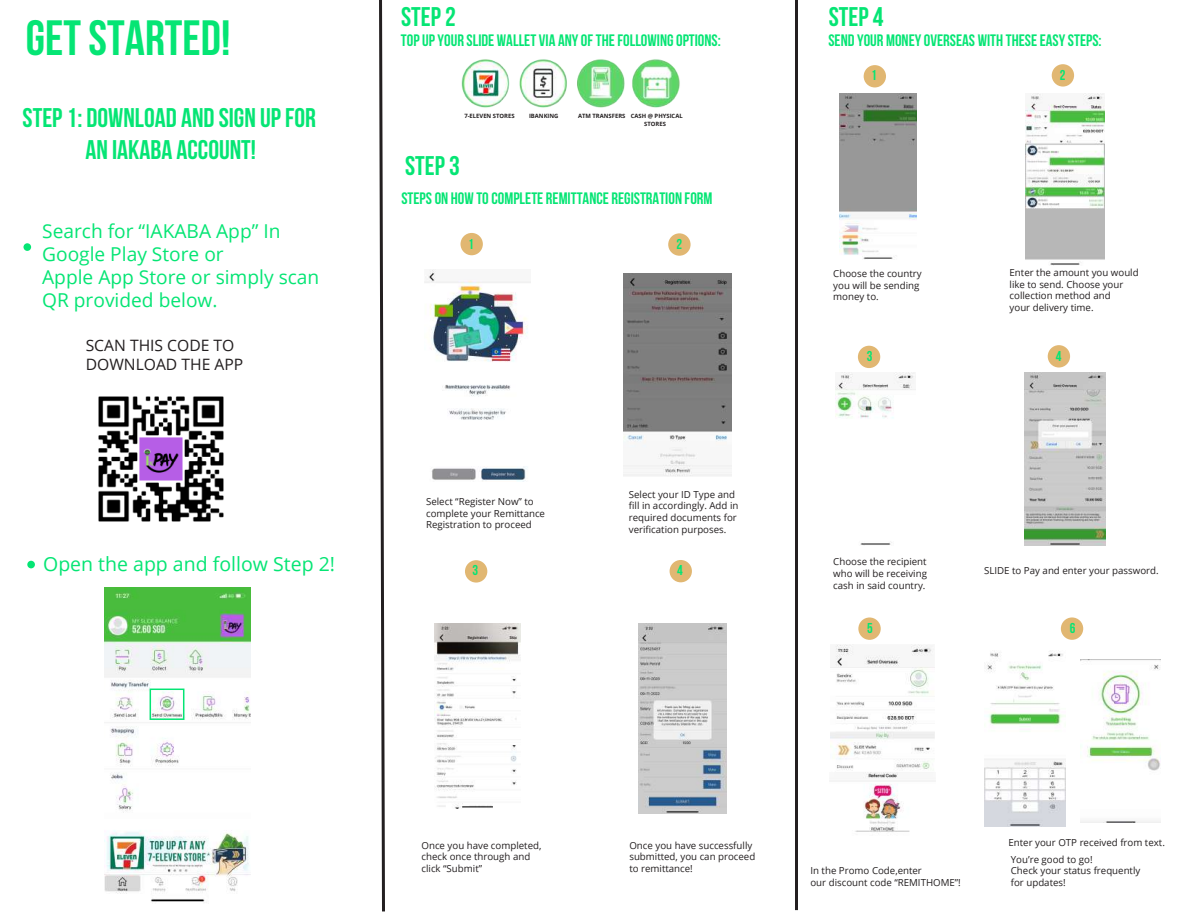
<style>
.page{position:relative;width:1188px;height:918px;background:#fff}
.page>*{position:absolute;margin:0;border:0;box-sizing:border-box;transform-origin:0 0}
.t1{font:49.5px "Bebas Neue";color:#05e574}
.t2{font:27px/32.4px "Bebas Neue";color:#05e574;text-align:center}
.t3{font:19.5px "Open Sans";color:#05e574}
.t4{font:19.2px/23px "Open Sans";color:#05e574}
.t5{font:16.65px "Bebas Neue";color:#05e574}
.t6{font:15.75px/18.8px "Open Sans";color:#231f20}
.t7{font:14.25px "Bebas Neue";color:#05e574}
.t8{font:9.75px/11.7px "Open Sans";color:#231f20}
.t9{font:700 5.85px/8.1px "Open Sans";color:#231f20}
</style>
<div class="page">
<svg style="left:379px;top:0;width:6px;height:911px"></svg>
<hr style="left:795px;top:0;width:3px;height:910px;background:#231f20">
<div style="left:864px;top:65px;width:22px;height:22px;background:#e1b772;border-radius:50%"></div>
<div style="left:1052px;top:64px;width:22px;height:23px;background:#e1b772;border-radius:50%"></div>
<div style="left:858px;top:346px;width:22px;height:22px;background:#e1b772;border-radius:50%"></div>
<div style="left:1048px;top:345px;width:22px;height:23px;background:#e1b772;border-radius:50%"></div>
<div style="left:858px;top:617px;width:23px;height:23px;background:#e1b772;border-radius:50%"></div>
<div style="left:1061px;top:617px;width:22px;height:23px;background:#e1b772;border-radius:50%"></div>
<div style="left:461px;top:233px;width:22px;height:22px;background:#e1b772;border-radius:50%"></div>
<div style="left:668px;top:233px;width:23px;height:23px;background:#e1b772;border-radius:50%"></div>
<div style="left:465px;top:560px;width:22px;height:23px;background:#e1b772;border-radius:50%"></div>
<div style="left:670px;top:560px;width:22px;height:22px;background:#e1b772;border-radius:50%"></div>
<div style="left:23px;top:243px;width:8px;height:8px;background:#05e574;border-radius:50%"></div>
<div style="left:27px;top:561px;width:8px;height:7px;background:#05e574;border-radius:50%"></div>
<img style="left:424px;top:269px;width:107px;height:212px">
<img style="left:623px;top:274px;width:108px;height:202px">
<img style="left:435px;top:623px;width:85px;height:185px">
<img style="left:639px;top:623px;width:88px;height:191px">
<img style="left:1080px;top:659px;width:81px;height:164px">
<img style="left:104px;top:588px;width:146px;height:314px">
<div style="left:150px;top:689px;width:34px;height:31px;border:2px solid #05e574"></div>
<img style="left:1025px;top:94px;width:80px;height:172px">
<img style="left:836px;top:373px;width:79px;height:172px">
<img style="left:830px;top:644px;width:105px;height:188px">
<img style="left:1025px;top:372px;width:80px;height:174px">
<img style="left:985px;top:651px;width:81px;height:175px">
<img style="left:461px;top:59px;width:219px;height:49px">
<img style="left:840px;top:94px;width:77px;height:166px">
<img style="left:98px;top:396px;width:126px;height:126px">
<h1 class="t1" style="left:26px;top:11px;width:206px">GET STARTED!</h1>
<h2 class="t2" style="left:23px;top:101px;width:295px">STEP 1: DOWNLOAD AND SIGN UP FOR<br>AN IAKABA ACCOUNT!</h2>
<h3 class="t4" style="left:42px;top:219px;width:279px">Search for “IAKABA App” In<br>Google Play Store or<br>Apple App Store or simply scan<br>QR provided below.</h3>
<h3 class="t6" style="left:86px;top:336px;width:159px">SCAN THIS CODE TO<br>DOWNLOAD THE APP</h3>
<h3 class="t3" style="left:43px;top:551px;width:293px">Open the app and follow Step 2!</h3>
<h2 class="t2" style="left:401px;top:0;width:56px">STEP 2</h2>
<h3 class="t5" style="left:401px;top:31px;width:321px">TOP UP YOUR SLIDE WALLET VIA ANY OF THE FOLLOWING OPTIONS:</h3>
<p class="t9" style="left:464px;top:112px;width:52px">7-ELEVEN STORES</p>
<p class="t9" style="left:529px;top:112px;width:31px">IBANKING</p>
<p class="t9" style="left:644px;top:112px;width:40px;text-indent:-66px">ATM TRANSFERS CASH @ PHYSICAL<br>STORES</p>
<h2 class="t2" style="left:405px;top:149px;width:56px">STEP 3</h2>
<h3 class="t5" style="left:401px;top:189px;width:313px">STEPS ON HOW TO COMPLETE REMITTANCE REGISTRATION FORM</h3>
<h3 class="t7" style="left:468px;top:237px;width:7px">1</h3>
<h3 class="t7" style="left:677px;top:237px;width:7px">2</h3>
<p class="t8" style="left:426px;top:496px;width:121px">Select “Register Now” to complete your Remittance<br>Registration to proceed</p>
<p class="t8" style="left:629px;top:488px;width:111px">Select your ID Type and fill in accordingly. Add in required documents for verification purposes.</p>
<h3 class="t7" style="left:472px;top:563px;width:7px">3</h3>
<h3 class="t7" style="left:677px;top:563px;width:7px">4</h3>
<h2 class="t2" style="left:829px;top:0;width:56px">STEP 4</h2>
<h3 class="t5" style="left:828px;top:31px;width:275px">SEND YOUR MONEY OVERSEAS WITH THESE EASY STEPS:</h3>
<h3 class="t7" style="left:1060px;top:68px;width:7px">2</h3>
<h3 class="t7" style="left:871px;top:68px;width:7px">1</h3>
<p class="t8" style="left:833px;top:267px;width:90px">Choose the country you will be sending money to.</p>
<p class="t8" style="left:1010px;top:267px;width:131px">Enter the amount you would like to send. Choose your collection method and<br>your delivery time.</p>
<h3 class="t7" style="left:867px;top:349px;width:7px">3</h3>
<h3 class="t7" style="left:1056px;top:349px;width:7px">4</h3>
<p class="t8" style="left:833px;top:556px;width:95px;text-align:justify">Choose the recipient who will be receiving cash in said country.</p>
<p class="t8" style="left:984px;top:564px;width:176px">SLIDE to Pay and enter your password.</p>
<h3 class="t7" style="left:867px;top:621px;width:7px">5</h3>
<h3 class="t7" style="left:1070px;top:621px;width:7px">6</h3>
<p class="t8" style="left:422px;top:839px;width:121px">Once you have completed, check once through and click “Submit”</p>
<p class="t8" style="left:629px;top:839px;width:127px">Once you have successfully submitted, you can proceed to remittance!</p>
<p class="t8" style="left:810px;top:865px;width:152px">In the Promo Code,enter<br>our discount code “REMITHOME”!</p>
<p class="t8" style="left:1009px;top:834px;width:158px;line-height:16.8px">Enter your OTP received from text.<br>You’re good to go!</p>
<p class="t8" style="left:1011px;top:865px;width:131px">Check your status frequently for updates!</p>
</div>
